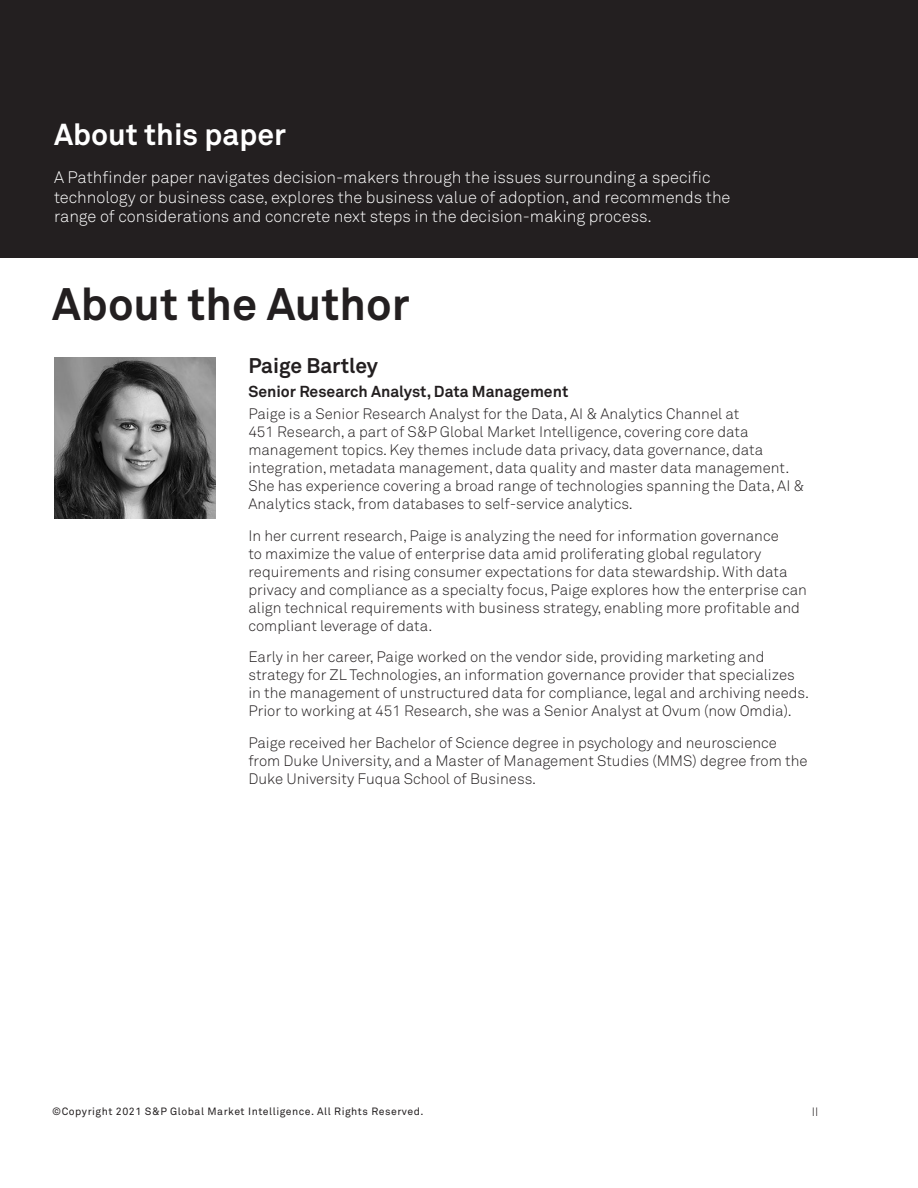
<style>
.page{position:relative;width:918px;height:1188px;background:#fff}
.page>*{position:absolute;margin:0;border:0;box-sizing:border-box;transform-origin:0 0}
.t1{font:700 45px "Akkurat Pro";color:#231f20}
.t2{font:700 30px "Akkurat Pro";color:#fff}
.t3{font:700 21px "Akkurat Pro";color:#231f20}
.t4{font:300 16.5px/19.8px "Akkurat Pro";color:#fff}
.t5{font:700 15.75px "Akkurat Pro";color:#231f20}
.t6{font:300 15px/18px "Akkurat Pro";color:#231f20}
.t7{font:300 12px "Akkurat Pro";color:#231f20}
.t8{font:10.5px "Akkurat Pro";letter-spacing:.05em;color:#231f20}
</style>
<div class="page">
<div style="left:0;top:0;width:918px;height:257px;background:#231f20"></div>
<img style="left:54px;top:357px;width:162px;height:162px">
<h2 class="t2" style="left:54px;top:116px;width:233px">About this paper</h2>
<p class="t4" style="left:54px;top:167px;width:678px">A Pathfinder paper navigates decision-makers through the issues surrounding a specific technology or business case, explores the business value of adoption, and recommends the range of considerations and concrete next steps in the decision-making process.</p>
<h1 class="t1" style="left:52px;top:277px;width:359px">About the Author</h1>
<h3 class="t3" style="left:248px;top:353px;width:131px">Paige Bartley</h3>
<p class="t5" style="left:248px;top:382px;width:321px">Senior Research Analyst, Data Management</p>
<p class="t6" style="left:248px;top:405px;width:557px">Paige is a Senior Research Analyst for the Data, AI &amp; Analytics Channel at<br>451 Research, a part of S&amp;P Global Market Intelligence, covering core data management topics. Key themes include data privacy, data governance, data integration, metadata management, data quality and master data management.<br>She has experience covering a broad range of technologies spanning the Data, AI &amp; Analytics stack, from databases to self-service analytics.</p>
<p class="t6" style="left:248px;top:527px;width:560px">In her current research, Paige is analyzing the need for information governance<br>to maximize the value of enterprise data amid proliferating global regulatory requirements and rising consumer expectations for data stewardship. With data privacy and compliance as a specialty focus, Paige explores how the enterprise can align technical requirements with business strategy, enabling more profitable and compliant leverage of data.</p>
<p class="t6" style="left:248px;top:648px;width:562px">Early in her career, Paige worked on the vendor side, providing marketing and strategy for ZL Technologies, an information governance provider that specializes in the management of unstructured data for compliance, legal and archiving needs.<br>Prior to working at 451 Research, she was a Senior Analyst at Ovum (now Omdia).</p>
<p class="t6" style="left:248px;top:734px;width:561px">Paige received her Bachelor of Science degree in psychology and neuroscience from Duke University, and a Master of Management Studies (MMS) degree from the<br>Duke University Fuqua School of Business.</p>
<p class="t8" style="left:52px;top:1105px;width:373px">©Copyright 2021 S&amp;P Global Market Intelligence. All Rights Reserved.</p>
<p class="t7" style="left:812px;top:1105px;width:8px">II</p>
</div>
